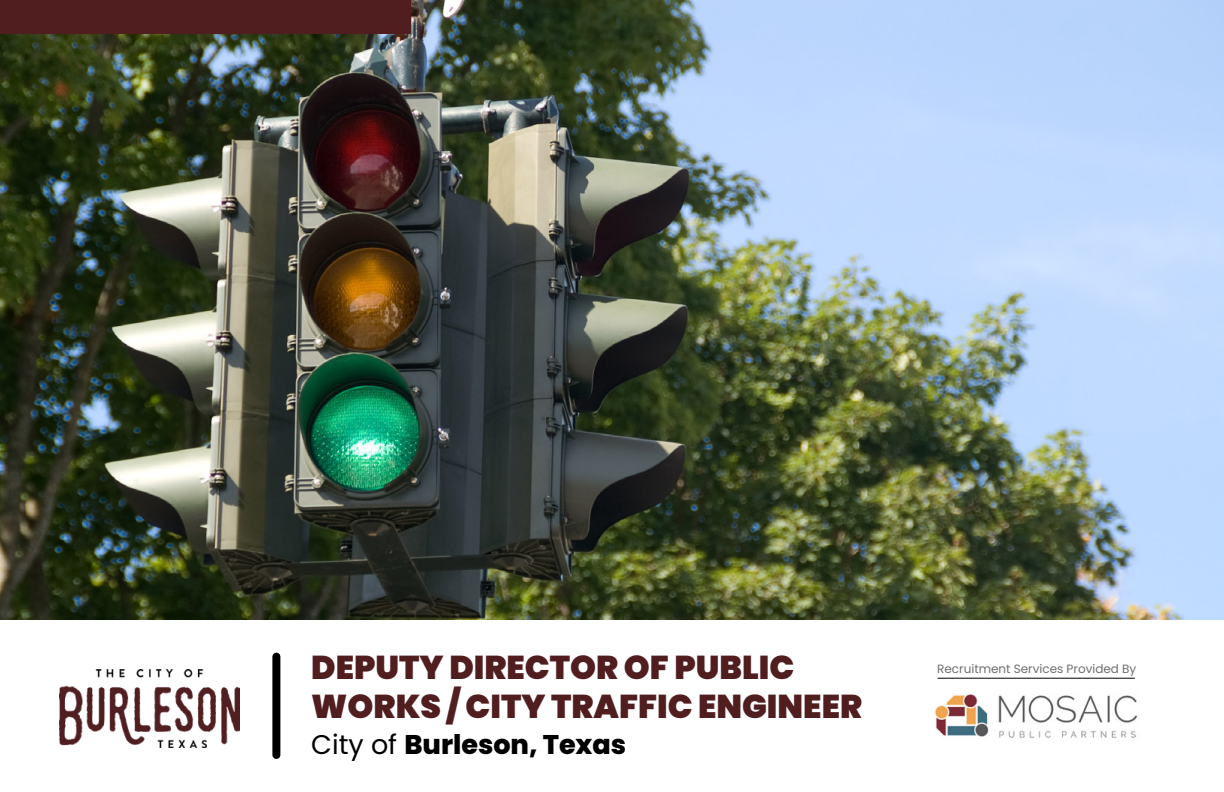
<style>
.page{position:relative;width:1224px;height:792px;background:#fff}
.page>*{position:absolute;margin:0;border:0;box-sizing:border-box;transform-origin:0 0}
.t1{font:900 33px/39px "Poppins";color:#511e20}
.t2{font:800 27px "Poppins";color:#000}
.t3{font:12px "Poppins";color:#6d6e71}
.s1{font-weight:400}
</style>
<div class="page">
<img style="left:0;top:0;width:1224px;height:619px">
<img style="left:998px;top:695px;width:139px;height:43px">
<img style="left:935px;top:694px;width:54px;height:43px">
<hr style="left:938px;top:678px;width:197px;height:1px;background:#000">
<div style="left:272px;top:657px;width:8px;height:98px;background:#000"></div>
<img style="left:59px;top:670px;width:181px;height:77px">
<div style="left:0;top:0;width:411px;height:33px;background:#511e20"></div>
<p class="t1" style="left:311px;top:648px;width:552px">DEPUTY DIRECTOR OF PUBLIC<br>WORKS / CITY TRAFFIC ENGINEER</p>
<p class="t3" style="left:937px;top:661px;width:201px">Recruitment Services Provided By</p>
<p class="t2" style="left:311px;top:729px;width:317px"><span class="s1">City of</span> Burleson, Texas</p>
</div>
